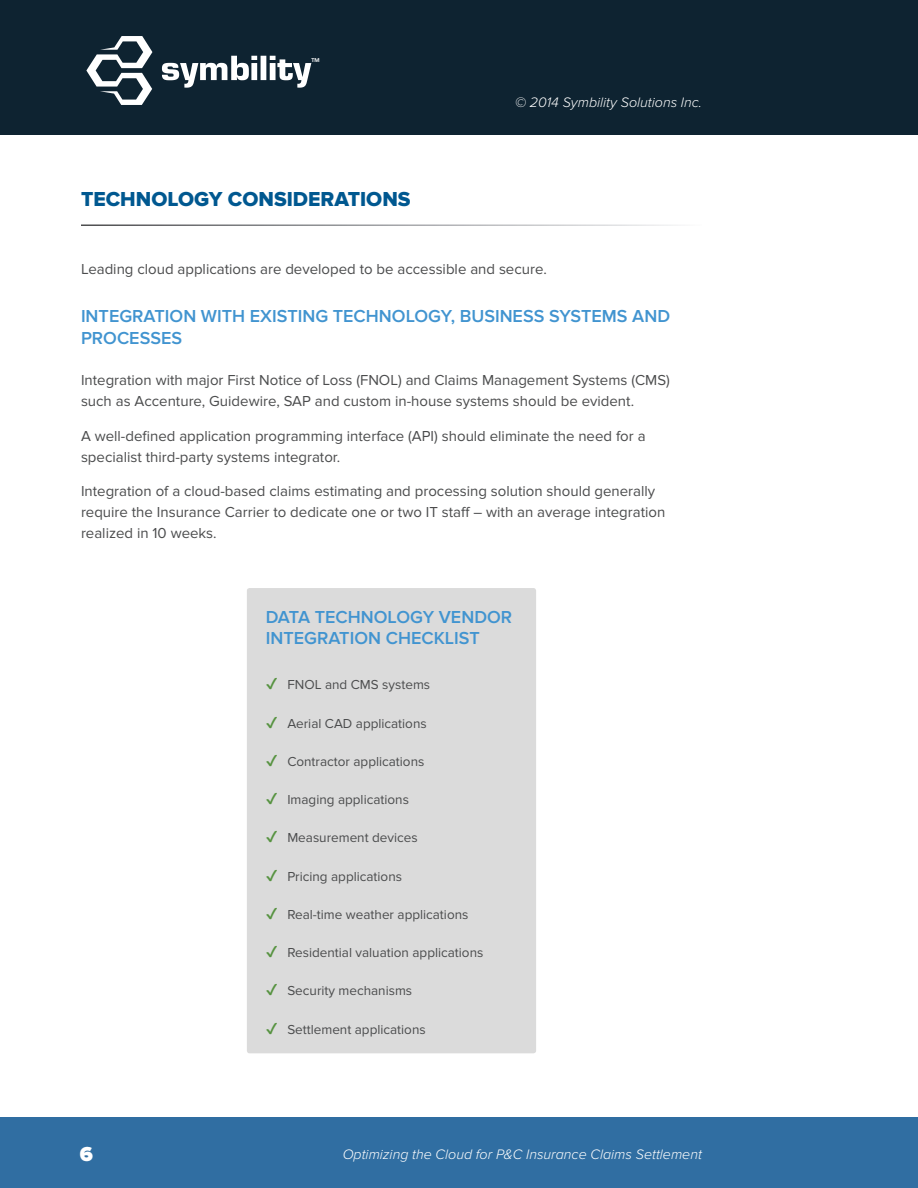
<style>
.page{position:relative;width:918px;height:1188px;background:#fff}
.page>*{position:absolute;margin:0;border:0;box-sizing:border-box;transform-origin:0 0}
.t1{font:21px "Proxima Nova Extrabld";color:#005890}
.t2{font:900 21px "Proxima Nova";color:#fff}
.t3{font:600 18px/21.6px "Proxima Nova";color:#4194d0}
.t4{font:15px/21px "Proxima Nova";color:#4b4c4d}
.t5{font:italic 300 14.25px "Proxima Nova";color:#fff}
.t6{font:13.5px "Proxima Nova";color:#4b4c4d}
.t7{font:700 5.7px "Eurostile";color:#fff}
.s1{color:#579341}
</style>
<div class="page">
<div style="left:0;top:0;width:918px;height:135px;background:#0e2331"></div>
<div style="left:0;top:1118px;width:918px;height:70px;background:#306ea2"></div>
<svg style="left:86px;top:36px;width:66px;height:69px"></svg>
<svg style="left:162px;top:56px;width:149px;height:32px"></svg>
<div style="left:247px;top:588px;width:289px;height:465px;background:#dbdbdb;border-radius:3px"></div>
<p class="t7" style="left:312px;top:57px;width:10px">TM</p>
<h1 class="t1" style="left:81px;top:187px;width:331px">TECHNOLOGY CONSIDERATIONS</h1>
<p class="t5" style="left:515px;top:94px;width:188px">© 2014 Symbility Solutions Inc.</p>
<p class="t4" style="left:81px;top:259px;width:467px">Leading cloud applications are developed to be accessible and secure.</p>
<p class="t3" style="left:81px;top:306px;width:591px">INTEGRATION WITH EXISTING TECHNOLOGY, BUSINESS SYSTEMS AND<br>PROCESSES</p>
<p class="t4" style="left:81px;top:370px;width:590px">Integration with major First Notice of Loss (FNOL) and Claims Management Systems (CMS) such as Accenture, Guidewire, SAP and custom in-house systems should be evident.</p>
<p class="t4" style="left:81px;top:426px;width:566px">A well-defined application programming interface (API) should eliminate the need for a specialist third-party systems integrator.</p>
<p class="t4" style="left:81px;top:481px;width:586px">Integration of a cloud-based claims estimating and processing solution should generally require the Insurance Carrier to dedicate one or two IT staff – with an average integration realized in 10 weeks.</p>
<p class="t3" style="left:266px;top:606px;width:248px">DATA TECHNOLOGY VENDOR<br>INTEGRATION CHECKLIST</p>
<p class="t6" style="left:266px;top:677px;width:166px"><span class="s1">✔</span> FNOL and CMS systems</p>
<p class="t6" style="left:266px;top:715px;width:162px"><span class="s1">✔</span> Aerial CAD applications</p>
<p class="t6" style="left:266px;top:754px;width:160px"><span class="s1">✔</span> Contractor applications</p>
<p class="t6" style="left:266px;top:792px;width:145px"><span class="s1">✔</span> Imaging applications</p>
<p class="t6" style="left:266px;top:830px;width:153px"><span class="s1">✔</span> Measurement devices</p>
<p class="t6" style="left:266px;top:868px;width:138px"><span class="s1">✔</span> Pricing applications</p>
<p class="t6" style="left:266px;top:907px;width:204px"><span class="s1">✔</span> Real-time weather applications</p>
<p class="t6" style="left:266px;top:945px;width:219px"><span class="s1">✔</span> Residential valuation applications</p>
<p class="t6" style="left:266px;top:983px;width:148px"><span class="s1">✔</span> Security mechanisms</p>
<p class="t6" style="left:266px;top:1021px;width:161px"><span class="s1">✔</span> Settlement applications</p>
<h1 class="t2" style="left:80px;top:1142px;width:15px">6</h1>
<p class="t5" style="left:343px;top:1146px;width:361px">Optimizing the Cloud for P&amp;C Insurance Claims Settlement</p>
</div>
